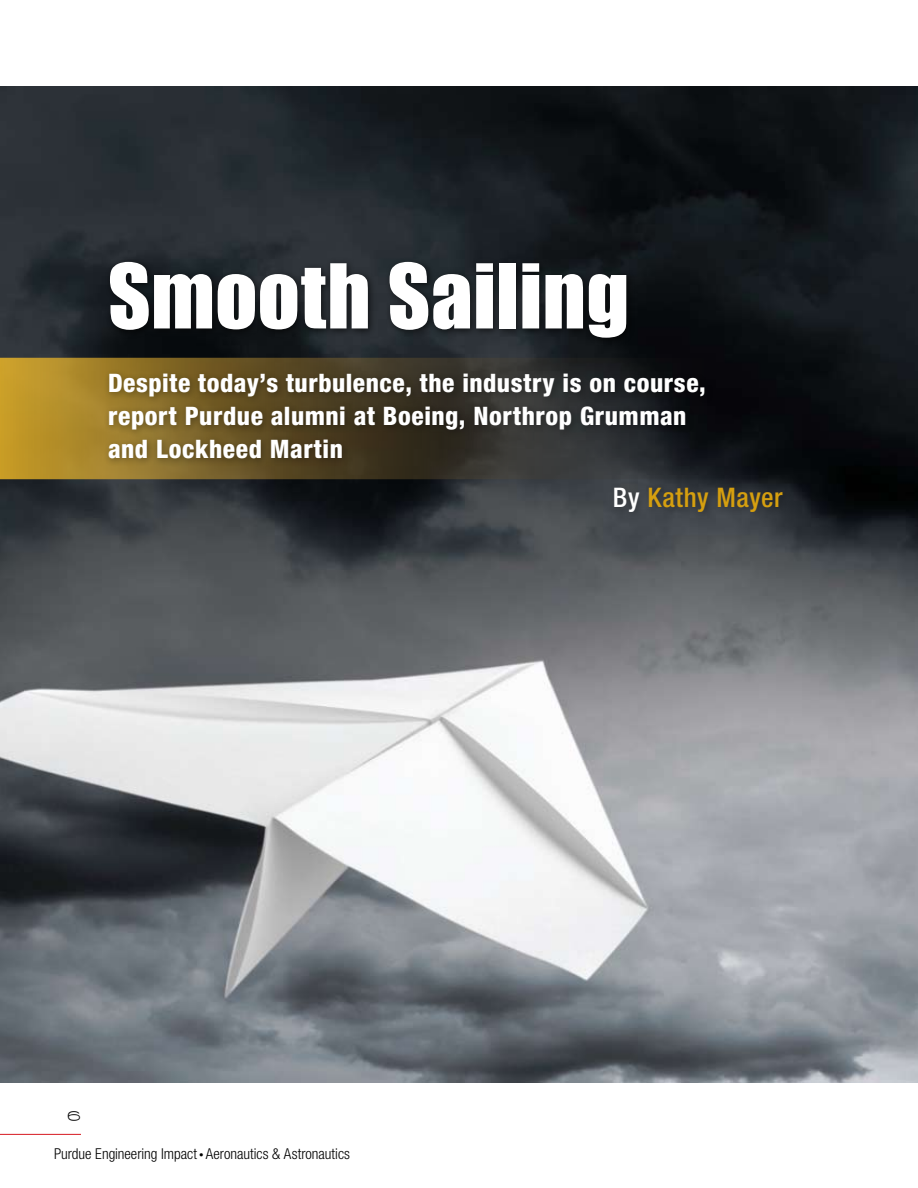
<style>
.page{position:relative;width:918px;height:1188px;background:#fff}
.page>*{position:absolute;margin:0;border:0;box-sizing:border-box;transform-origin:0 0}
.t1{font:82.5px "Impact";letter-spacing:.005em;color:#fff}
.t2{font:500 condensed 27px "Helvetica Neue";letter-spacing:.02em;color:#d59f0f}
.t3{font:800 condensed 25.5px/33px "Helvetica Neue";letter-spacing:.02em;color:#fff}
.t4{font:300 condensed 15px "Helvetica Neue";color:#000}
.t5{font:300 15px "SF Grandezza";color:#000}
.s1{color:#fff}
.s2{font-size:9px}
</style>
<div class="page">
<img style="left:0;top:86px;width:918px;height:997px">
<hr style="left:0;top:1134px;width:81px;height:1px;background:#d71920">
<svg style="left:0;top:358px;width:737px;height:121px;background:#756027"></svg>
<div style="left:103px;top:368px;width:611px;height:100px;background:#000;opacity:.33"></div>
<div style="left:609px;top:482px;width:182px;height:39px;background:#000;opacity:.33"></div>
<div style="left:105px;top:257px;width:530px;height:89px;background:#000;opacity:.65"></div>
<h1 class="t1" style="left:108px;top:245px;width:523px">Smooth Sailing</h1>
<p class="t3" style="left:108px;top:366px;width:599px">Despite today’s turbulence, the industry is on course, report Purdue alumni at Boeing, Northrop Grumman and Lockheed Martin</p>
<p class="t2" style="left:613px;top:481px;width:171px"><span class="s1">By</span> Kathy Mayer</p>
<p class="t5" style="left:67px;top:1107px;width:15px">6</p>
<p class="t4" style="left:54px;top:1146px;width:298px">Purdue Engineering Impact <span class="s2">•</span> Aeronautics &amp; Astronautics</p>
</div>
